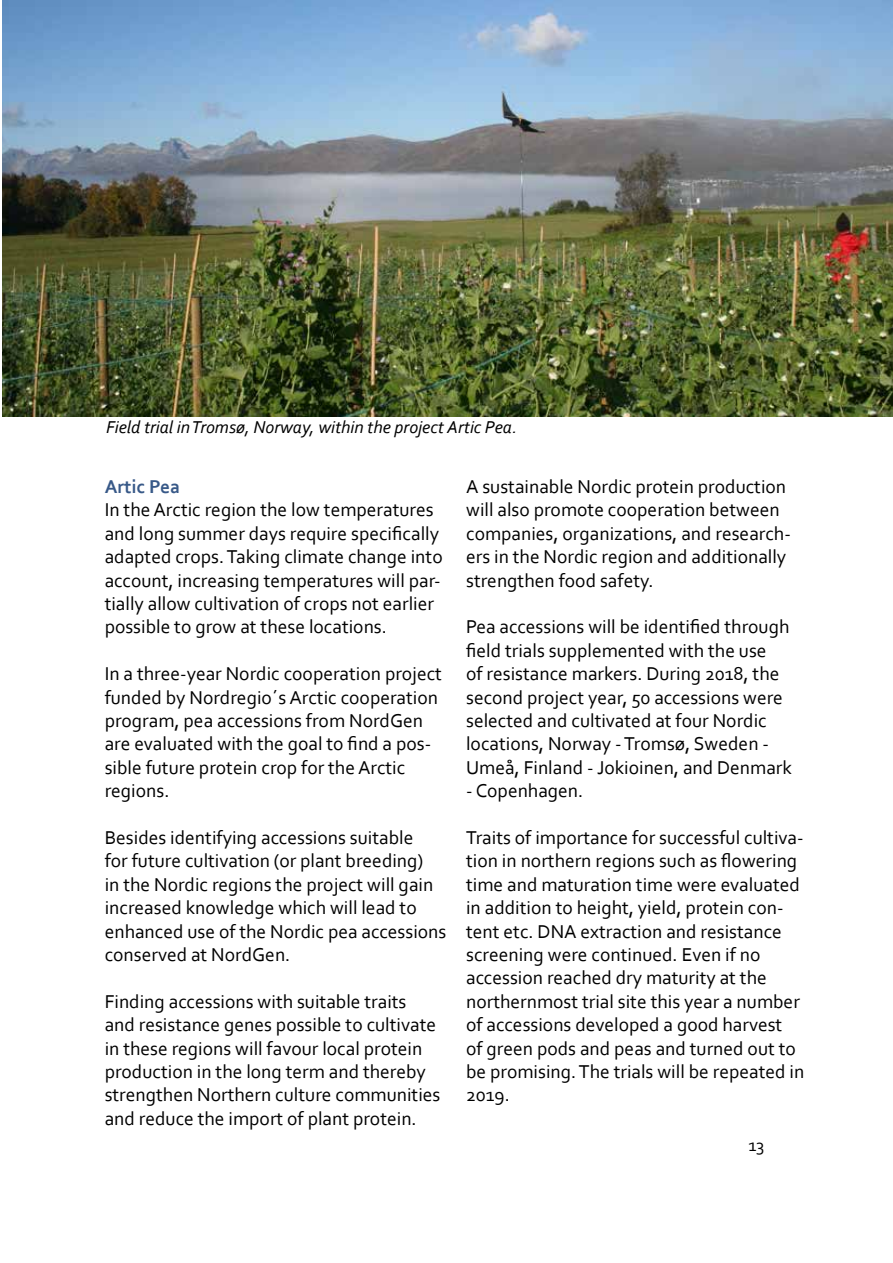
<style>
.page{position:relative;width:893px;height:1263px;background:#fff}
.page>*{position:absolute;margin:0;border:0;box-sizing:border-box;transform-origin:0 0}
.t1{font:19.5px/23.4px "Corbel";color:#000}
.t2{font:700 19.5px "Corbel";color:#385988}
.t3{font:italic 18px "Corbel";color:#000}
.t4{font:18px "Corbel";color:#000}
</style>
<div class="page">
<img style="left:2px;top:0;width:891px;height:417px">
<p class="t3" style="left:106px;top:416px;width:412px">Field trial in Tromsø, Norway, within the project Artic Pea.</p>
<h3 class="t2" style="left:105px;top:474px;width:77px">Artic Pea</h3>
<p class="t1" style="left:105px;top:498px;width:340px">In the Arctic region the low temperatures and long summer days require specifically adapted crops. Taking climate change into</p>
<p class="t1" style="left:105px;top:568px;width:337px">account, increasing temperatures will par&shy;tially allow cultivation of crops not earlier</p>
<p class="t1" style="left:105px;top:615px;width:284px">possible to grow at these locations.</p>
<p class="t1" style="left:105px;top:661px;width:339px">In a three-year Nordic cooperation project</p>
<p class="t1" style="left:105px;top:685px;width:335px">funded by Nordregio´s Arctic cooperation program, pea accessions from NordGen are evaluated with the goal to find a pos&shy;sible future protein crop for the Arctic</p>
<p class="t1" style="left:105px;top:778px;width:66px">regions.</p>
<p class="t1" style="left:105px;top:825px;width:310px">Besides identifying accessions suitable</p>
<p class="t1" style="left:105px;top:849px;width:343px">for future cultivation (or plant breeding)<br>in the Nordic regions the project will gain increased knowledge which will lead to enhanced use of the Nordic pea accessions</p>
<p class="t1" style="left:105px;top:942px;width:187px">conserved at NordGen.</p>
<p class="t1" style="left:105px;top:989px;width:337px">Finding accessions with suitable traits and resistance genes possible to cultivate in these regions will favour local protein production in the long term and thereby strengthen Northern culture communities</p>
<p class="t1" style="left:105px;top:1106px;width:314px">and reduce the import of plant protein.</p>
<p class="t1" style="left:466px;top:474px;width:326px">A sustainable Nordic protein production will also promote cooperation between companies, organizations, and research&shy;ers in the Nordic region and additionally</p>
<p class="t1" style="left:466px;top:568px;width:189px">strengthen food safety.</p>
<p class="t1" style="left:466px;top:615px;width:325px">Pea accessions will be identified through field trials supplemented with the use<br>of resistance markers. During 2018, the</p>
<p class="t1" style="left:466px;top:685px;width:327px">second project year, 50 accessions were selected and cultivated at four Nordic locations, Norway - Tromsø, Sweden - Umeå, Finland - Jokioinen, and Denmark</p>
<p class="t1" style="left:466px;top:778px;width:119px">- Copenhagen.</p>
<p class="t1" style="left:466px;top:825px;width:339px">Traits of importance for successful cultiva-</p>
<p class="t1" style="left:466px;top:849px;width:333px">tion in northern regions such as flowering</p>
<p class="t1" style="left:466px;top:872px;width:335px">time and maturation time were evaluated in addition to height, yield, protein con-</p>
<p class="t1" style="left:466px;top:919px;width:317px">tent etc. DNA extraction and resistance screening were continued. Even if no</p>
<p class="t1" style="left:466px;top:966px;width:335px">accession reached dry maturity at the northernmost trial site this year a number of accessions developed a good harvest of green pods and peas and turned out to</p>
<p class="t1" style="left:466px;top:1059px;width:340px">be promising. The trials will be repeated in<br>2019.</p>
<p class="t4" style="left:748px;top:1134px;width:17px">13</p>
</div>
